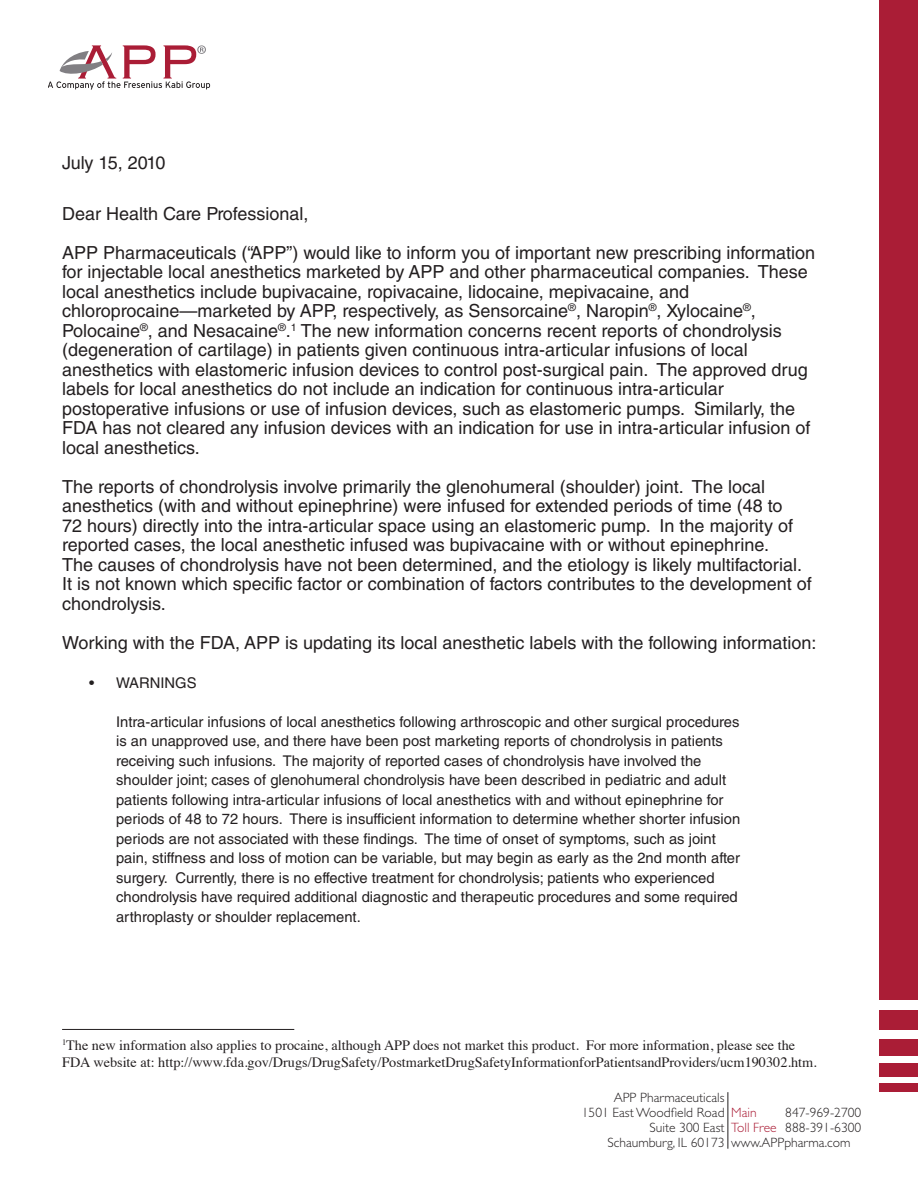
<style>
.page{position:relative;width:918px;height:1188px;background:#fff}
.page>*{position:absolute;margin:0;border:0;box-sizing:border-box;transform-origin:0 0}
.t1{font:18px/19.5px "Helvetica LT Std";color:#231f20}
.t2{font:18px "Helvetica LT Std";letter-spacing:-.02em;color:#231f20}
.t3{font:14.7px/19.5px "Helvetica LT Std";color:#231f20}
.t4{font:14.25px/17.1px "Times";color:#231f20}
.t5{font:300 13.5px/15px "Gill Sans Std";color:#231f20;text-align:right}
.t6{font:300 13.5px "Gill Sans Std";color:#aa1d36}
.s1{color:#aa1d36}
</style>
<div class="page">
<svg style="left:48px;top:45px;width:162px;height:45px"></svg>
<hr style="left:728px;top:1092px;width:1px;height:57px;background:#231f20">
<div style="left:880px;top:0;width:38px;height:999px;background:#aa1d36"></div>
<div style="left:880px;top:1010px;width:38px;height:19px;background:#aa1d36"></div>
<div style="left:880px;top:1039px;width:38px;height:17px;background:#aa1d36"></div>
<div style="left:880px;top:1063px;width:38px;height:14px;background:#aa1d36"></div>
<div style="left:880px;top:1083px;width:38px;height:8px;background:#aa1d36"></div>
<hr style="left:62px;top:1029px;width:232px;height:1px;background:#231f20">
<p class="t2" style="left:62px;top:152px;width:105px">July 15, 2010</p>
<p class="t1" style="left:62px;top:194px;width:755px;line-height:39px">Dear Health Care Professional,<br>APP Pharmaceuticals (“APP”) would like to inform you of important new prescribing information</p>
<p class="t1" style="left:62px;top:262px;width:750px">for injectable local anesthetics marketed by APP and other pharmaceutical companies. These local anesthetics include bupivacaine, ropivacaine, lidocaine, mepivacaine, and chloroprocaine—marketed by APP, respectively, as Sensorcaine<sup>®</sup>, Naropin<sup>®</sup>, Xylocaine<sup>®</sup>, Polocaine<sup>®</sup>, and Nesacaine<sup>®</sup>.<sup>1</sup> The new information concerns recent reports of chondrolysis (degeneration of cartilage) in patients given continuous intra-articular infusions of local anesthetics with elastomeric infusion devices to control post-surgical pain. The approved drug labels for local anesthetics do not include an indication for continuous intra-articular postoperative infusions or use of infusion devices, such as elastomeric pumps. Similarly, the FDA has not cleared any infusion devices with an indication for use in intra-articular infusion of local anesthetics.</p>
<p class="t1" style="left:62px;top:476px;width:751px">The reports of chondrolysis involve primarily the glenohumeral (shoulder) joint. The local anesthetics (with and without epinephrine) were infused for extended periods of time (48 to<br>72 hours) directly into the intra-articular space using an elastomeric pump. In the majority of reported cases, the local anesthetic infused was bupivacaine with or without epinephrine.<br>The causes of chondrolysis have not been determined, and the etiology is likely multifactorial.<br>It is not known which specific factor or combination of factors contributes to the development of chondrolysis.</p>
<p class="t1" style="left:62px;top:632px;width:756px">Working with the FDA, APP is updating its local anesthetic labels with the following information:</p>
<p class="t3" style="left:89px;top:673px;width:109px">• WARNINGS</p>
<p class="t3" style="left:116px;top:712px;width:626px">Intra-articular infusions of local anesthetics following arthroscopic and other surgical procedures is an unapproved use, and there have been post marketing reports of chondrolysis in patients receiving such infusions. The majority of reported cases of chondrolysis have involved the shoulder joint; cases of glenohumeral chondrolysis have been described in pediatric and adult patients following intra-articular infusions of local anesthetics with and without epinephrine for periods of 48 to 72 hours. There is insufficient information to determine whether shorter infusion periods are not associated with these findings. The time of onset of symptoms, such as joint pain, stiffness and loss of motion can be variable, but may begin as early as the 2nd month after surgery. Currently, there is no effective treatment for chondrolysis; patients who experienced chondrolysis have required additional diagnostic and therapeutic procedures and some required arthroplasty or shoulder replacement.</p>
<p class="t4" style="left:62px;top:1035px;width:756px"><sup>1</sup>The new information also applies to procaine, although APP does not market this product. For more information, please see the<br>FDA website at: http://www.fda.gov/Drugs/DrugSafety/PostmarketDrugSafetyInformationforPatientsandProviders/ucm190302.htm.</p>
<p class="t5" style="left:582px;top:1090px;width:144px">APP Pharmaceuticals<br>1501 East Woodfield Road<br>Suite 300 East<br>Schaumburg, IL 60173</p>
<p class="t5" style="left:731px;top:1105px;width:131px;text-align:justify;text-indent:54px">847-969-2700<br><span class="s1">Toll Free</span> 888-391-6300 www.APPpharma.com</p>
<p class="t6" style="left:731px;top:1105px;width:27px">Main</p>
</div>
